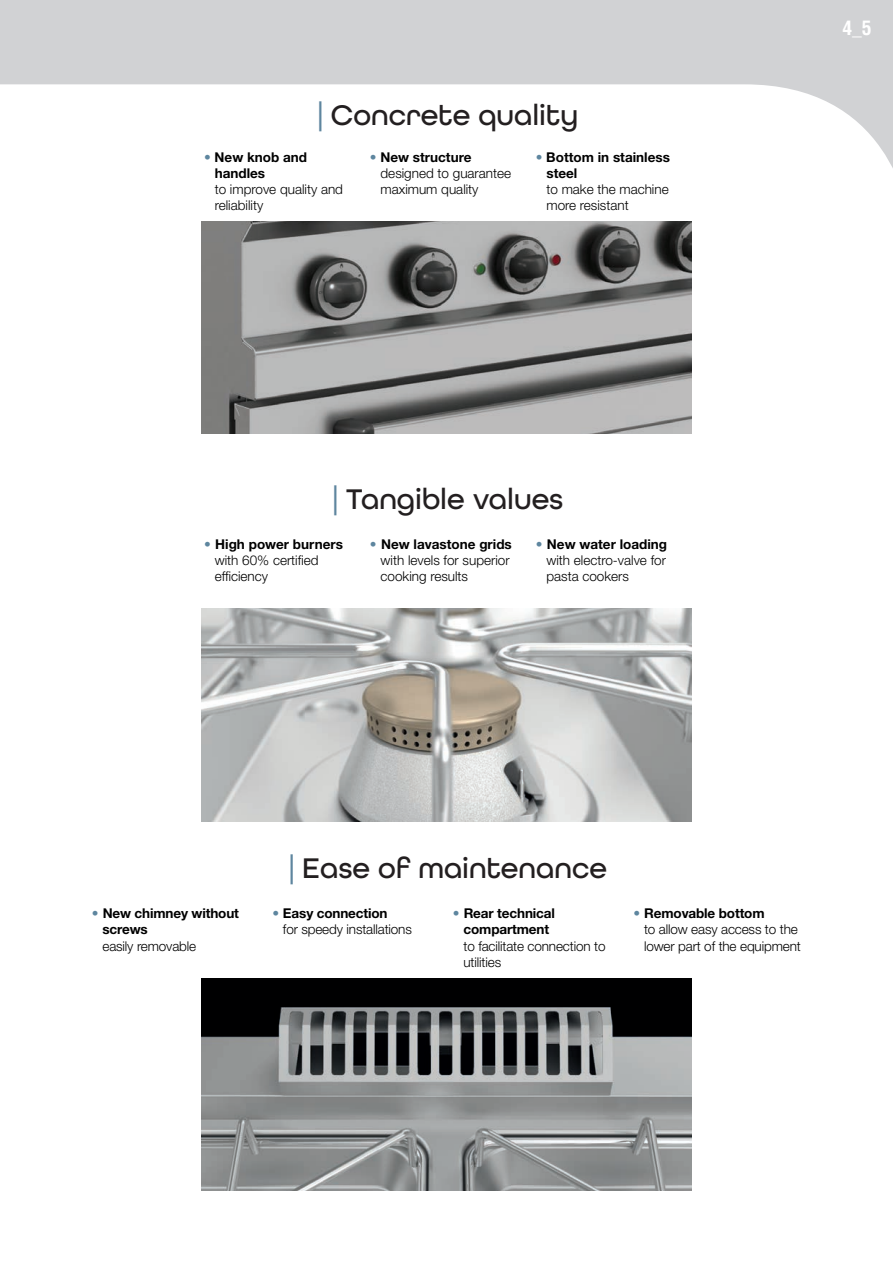
<style>
.page{position:relative;width:893px;height:1263px;background:#fff}
.page>*{position:absolute;margin:0;border:0;box-sizing:border-box;transform-origin:0 0}
.t1{font:500 30px "All Round Gothic";color:#231f20}
.t2{font:700 condensed 19.5px "Helvetica LT Std";color:#fff}
.t3{font:300 13.5px/16.2px "Helvetica Neue LT Std";color:#000}
.t4{font:700 13.5px/16.2px "Helvetica Neue LT Std";color:#000}
.s1{color:#5e869f}
.s2{font-weight:300;color:#5e869f}
</style>
<div class="page">
<svg style="left:0;top:0;width:893px;height:242px"></svg>
<img style="left:202px;top:221px;width:489px;height:213px">
<img style="left:202px;top:608px;width:489px;height:213px">
<img style="left:202px;top:978px;width:489px;height:213px">
<p class="t1" style="left:315px;top:97px;width:265px"><span class="s1">|</span> Concrete quality</p>
<p class="t4" style="left:215px;top:148px;width:94px;text-indent:-11px"><span class="s2">•</span> New knob and handles</p>
<p class="t3" style="left:215px;top:181px;width:130px">to improve quality and reliability</p>
<p class="t4" style="left:370px;top:148px;width:103px"><span class="s2">•</span> New structure</p>
<p class="t3" style="left:381px;top:165px;width:132px">designed to guarantee maximum quality</p>
<p class="t4" style="left:546px;top:148px;width:125px;text-indent:-11px"><span class="s2">•</span> Bottom in stainless steel</p>
<p class="t3" style="left:546px;top:181px;width:124px">to make the machine more resistant</p>
<p class="t2" style="left:842px;top:16px;width:31px">4_5</p>
<p class="t1" style="left:329px;top:481px;width:235px"><span class="s1">|</span> Tangible values</p>
<p class="t4" style="left:204px;top:536px;width:140px"><span class="s2">•</span> High power burners</p>
<p class="t3" style="left:215px;top:552px;width:105px">with 60% certified efficiency</p>
<p class="t4" style="left:370px;top:536px;width:143px"><span class="s2">•</span> New lavastone grids</p>
<p class="t3" style="left:381px;top:552px;width:131px">with levels for superior cooking results</p>
<p class="t4" style="left:536px;top:536px;width:133px"><span class="s2">•</span> New water loading</p>
<p class="t3" style="left:546px;top:552px;width:121px">with electro-valve for pasta cookers</p>
<p class="t4" style="left:102px;top:905px;width:138px;text-indent:-11px"><span class="s2">•</span> New chimney without screws</p>
<p class="t3" style="left:102px;top:937px;width:95px">easily removable</p>
<p class="t1" style="left:286px;top:851px;width:323px"><span class="s1">|</span> Ease of maintenance</p>
<p class="t4" style="left:272px;top:905px;width:117px"><span class="s2">•</span> Easy connection</p>
<p class="t3" style="left:283px;top:921px;width:130px">for speedy installations</p>
<p class="t4" style="left:453px;top:905px;width:104px;text-align:center"><span class="s2">•</span> Rear technical compartment</p>
<p class="t3" style="left:463px;top:937px;width:144px">to facilitate connection to utilities</p>
<p class="t4" style="left:633px;top:905px;width:133px"><span class="s2">•</span> Removable bottom</p>
<p class="t3" style="left:644px;top:921px;width:158px">to allow easy access to the lower part of the equipment</p>
</div>
